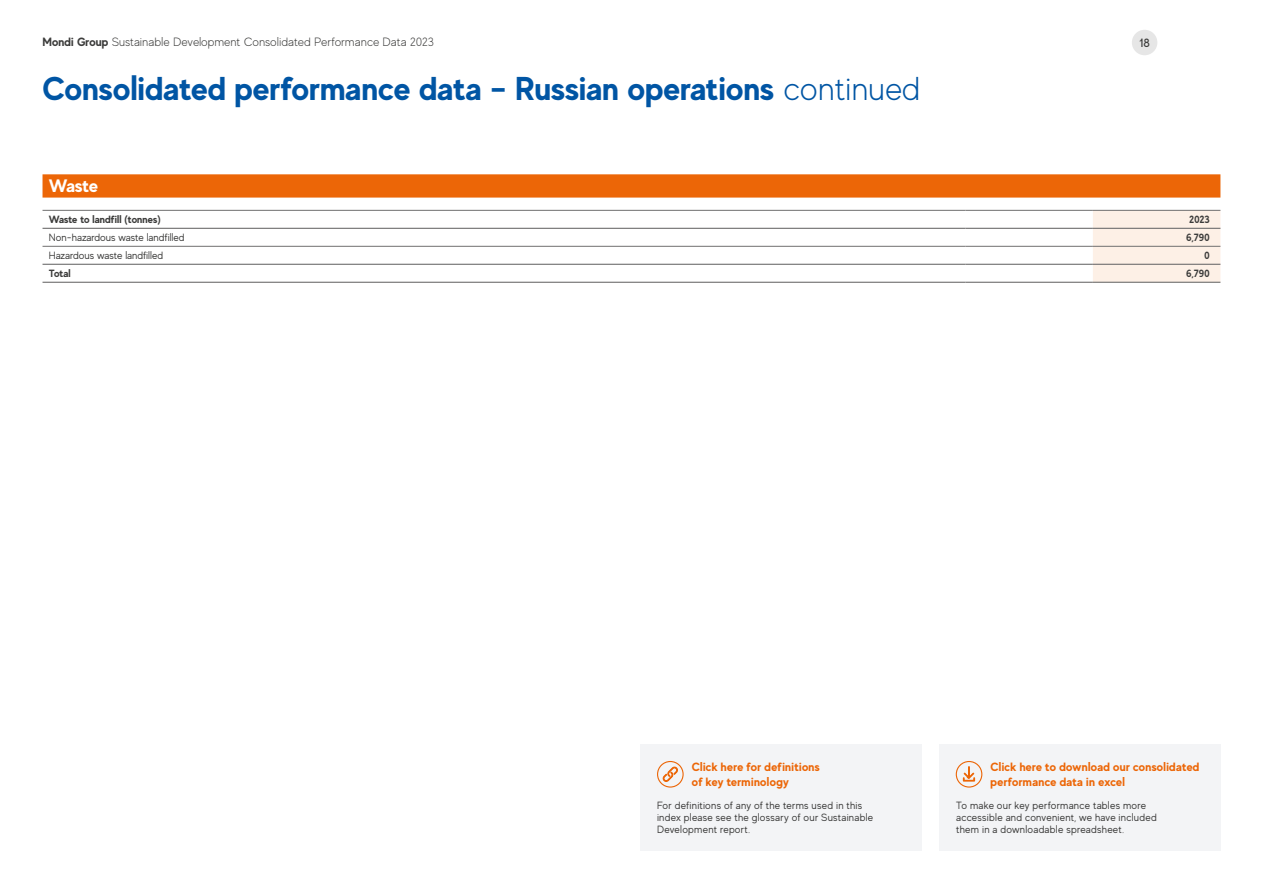
<style>
.page{position:relative;width:1263px;height:893px;background:#fff}
.page>*{position:absolute;margin:0;border:0;box-sizing:border-box;transform-origin:0 0}
.Page_Title{font:700 33px "MADE Evolve Sans";color:#0055a4}
.Subhead_1_90_black{font:700 18px "MADE Evolve Sans";letter-spacing:-.01em;color:#fff}
.Web_Driver_1{font:700 12px/15px "MADE Evolve Sans";letter-spacing:.015em;color:#ec6607}
.t1{font:300 12px "MADE Evolve Sans";letter-spacing:-.01em;color:#3c3c3b}
.t2{font:500 12px "MADE Evolve Sans";color:#3c3c3b}
.Footnote{font:10.5px/12px "MADE Evolve Sans";letter-spacing:.025em;color:#3c3c3b}
.Figs_LFT{font:10.5px "MADE Evolve Sans";color:#3c3c3b}
.Figshd_LFT{font:700 10.5px "MADE Evolve Sans";color:#3c3c3b}
.Figs_RT{font:700 10.5px "MADE Evolve Sans";letter-spacing:-.03em;color:#3c3c3b}
.Figs_LFT-2{font:700 10.5px "MADE Evolve Sans";letter-spacing:-.01em;color:#3c3c3b}
.Figshd_RT{font:700 10.5px "MADE Evolve Sans";color:#3c3c3b}
.s1{font-weight:700}
.s2{font-weight:300}
</style>
<div class="page">
<div style="left:1132px;top:30px;width:25px;height:25px;background:#e6e6e6;border-radius:50%"></div>
<svg style="left:43px;top:174px;width:1177px;height:24px;background:#ec6a0e"></svg>
<div style="left:1093px;top:211px;width:127px;height:71px;background:#fdf0e6"></div>
<hr style="left:43px;top:228px;width:922px;height:1px;background:#706f6f">
<hr style="left:965px;top:228px;width:128px;height:1px;background:#706f6f">
<hr style="left:1093px;top:228px;width:127px;height:1px;background:#706f6f">
<hr style="left:43px;top:246px;width:922px;height:1px;background:#706f6f">
<hr style="left:965px;top:246px;width:128px;height:1px;background:#706f6f">
<hr style="left:1093px;top:246px;width:127px;height:1px;background:#706f6f">
<hr style="left:43px;top:210px;width:922px;height:1px;background:#706f6f">
<hr style="left:965px;top:210px;width:128px;height:1px;background:#706f6f">
<hr style="left:43px;top:264px;width:922px;height:1px;background:#706f6f">
<hr style="left:965px;top:264px;width:128px;height:1px;background:#706f6f">
<hr style="left:1093px;top:264px;width:127px;height:1px;background:#706f6f">
<hr style="left:43px;top:282px;width:922px;height:1px;background:#706f6f">
<hr style="left:965px;top:282px;width:128px;height:1px;background:#706f6f">
<hr style="left:1093px;top:282px;width:127px;height:1px;background:#706f6f">
<hr style="left:1093px;top:210px;width:127px;height:1px;background:#706f6f">
<div style="left:640px;top:744px;width:281px;height:106px;background:#f3f4f6"></div>
<div style="left:939px;top:744px;width:281px;height:106px;background:#f3f4f6"></div>
<div style="left:657px;top:761px;width:27px;height:27px;border:1px solid #ec6607;border-radius:50%"></div>
<svg style="left:663px;top:767px;width:15px;height:15px"></svg>
<div style="left:956px;top:761px;width:26px;height:27px;border:1px solid #ec6607;border-radius:50%"></div>
<svg style="left:963px;top:766px;width:12px;height:15px"></svg>
<p class="t1" style="left:43px;top:35px;width:393px"><span class="s1">Mondi Group</span> Sustainable Development Consolidated Performance Data 2023</p>
<p class="t2" style="left:1139px;top:35px;width:12px">18</p>
<p class="Page_Title" style="left:43px;top:67px;width:879px">Consolidated performance data – Russian operations <span class="s2">continued</span></p>
<p class="Subhead_1_90_black" style="left:49px;top:175px;width:51px">Waste</p>
<p class="Figshd_LFT" style="left:49px;top:213px;width:114px">Waste to landfill (tonnes)</p>
<p class="Figshd_RT" style="left:1189px;top:213px;width:22px">2023</p>
<p class="Figs_LFT" style="left:49px;top:231px;width:137px">Non-hazardous waste landfilled</p>
<p class="Figs_RT" style="left:1186px;top:231px;width:25px">6,790</p>
<p class="Figs_LFT" style="left:49px;top:249px;width:116px">Hazardous waste landfilled</p>
<p class="Figs_RT" style="left:1204px;top:249px;width:7px">0</p>
<p class="Figs_LFT-2" style="left:49px;top:267px;width:24px">Total</p>
<p class="Figs_RT" style="left:1186px;top:267px;width:25px">6,790</p>
<p class="Web_Driver_1" style="left:692px;top:759px;width:130px">Click here for definitions of key terminology</p>
<p class="Web_Driver_1" style="left:990px;top:759px;width:210px">Click here to download our consolidated performance data in excel</p>
<p class="Footnote" style="left:657px;top:799px;width:207px">For definitions of any of the terms used in this</p>
<p class="Footnote" style="left:657px;top:811px;width:218px">index please see the glossary of our Sustainable<br>Development report.</p>
<p class="Footnote" style="left:956px;top:799px;width:191px">To make our key performance tables more</p>
<p class="Footnote" style="left:956px;top:811px;width:202px">accessible and convenient, we have included</p>
<p class="Footnote" style="left:956px;top:823px;width:169px">them in a downloadable spreadsheet.</p>
</div>
